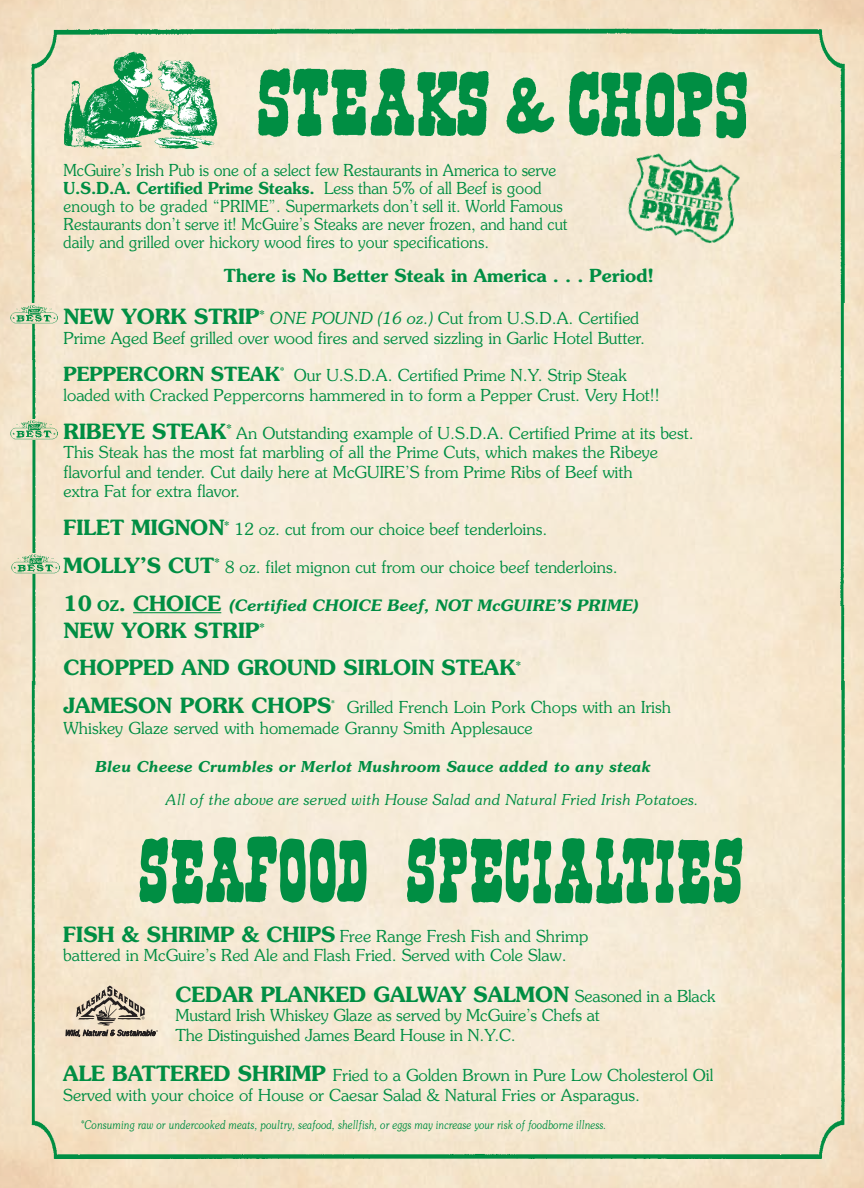
<style>
.page{position:relative;width:864px;height:1188px;background:#fff}
.page>*{position:absolute;margin:0;border:0;box-sizing:border-box;transform-origin:0 0}
.t1{font:72px "Mc Guires Menu Headings";letter-spacing:-.555em;color:#008e43}
.t2{font:600 21px/37.8px "Souvenir";color:#008e43}
.t3{font:600 18px "Souvenir";color:#008e43}
.t4{font:300 16.5px/19.5px "Souvenir";color:#008e43}
.t5{font:300 16.5px/18px "Souvenir";color:#008e43;scale:.95 1}
.t6{font:italic 600 15.75px "Souvenir";color:#008e43}
.t7{font:italic 300 15px "Souvenir";color:#008e43}
.t8{font:italic 600 15px "Souvenir";color:#008e43}
.t9{font:italic 300 12px "Souvenir";color:#008e43;scale:.81 1}
.s1{font-weight:600}
.s2{font-weight:600;font-size:21px}
.s3{font-style:italic}
.s4{font-weight:600;font-size:19.5px}
.s5{font-style:normal;font-size:21px}
.s6{font-style:normal;font-size:14.7px}
.s7{font-weight:300;font-size:16.5px}
.s8{font-style:normal}
</style>
<div class="page">
<img style="left:0;top:0;width:864px;height:682px">
<img style="left:0;top:682px;width:864px;height:506px">
<img style="left:0;top:21px;width:864px;height:281px">
<img style="left:834px;top:70px;width:30px;height:536px">
<img style="left:16px;top:324px;width:44px;height:35px">
<img style="left:12px;top:359px;width:45px;height:59px">
<img style="left:12px;top:574px;width:45px;height:111px">
<img style="left:11px;top:419px;width:48px;height:155px">
<img style="left:624px;top:150px;width:119px;height:97px">
<img style="left:64px;top:51px;width:154px;height:99px">
<img style="left:256px;top:66px;width:492px;height:73px">
<img style="left:10px;top:303px;width:47px;height:21px">
<svg style="left:66px;top:986px;width:92px;height:51px;background:#c1b4a0"></svg>
<img style="left:821px;top:606px;width:43px;height:84px">
<hr style="left:133px;top:612px;width:88px;height:1px;background:#008e43">
<p class="t5" style="left:63px;top:161px;width:532px">McGuire’s Irish Pub is one of a select few Restaurants in America to serve <span class="s1">U.S.D.A. Certified Prime Steaks.</span> Less than 5% of all Beef is good enough to be graded “PRIME”. Supermarkets don’t sell it. World Famous Restaurants don’t serve it! McGuire’s Steaks are never frozen, and hand cut daily and grilled over hickory wood fires to your specifications.</p>
<p class="t3" style="left:224px;top:264px;width:432px">There is No Better Steak in America . . . Period!</p>
<p class="t4" style="left:63px;top:309px;width:583px"><span class="s2">NEW YORK STRIP</span><sup>*</sup> <span class="s3">ONE POUND (16 oz.)</span> Cut from U.S.D.A. Certified<br>Prime Aged Beef grilled over wood fires and served sizzling in Garlic Hotel Butter.</p>
<p class="t4" style="left:63px;top:366px;width:598px"><span class="s4">PEPPERCORN STEAK</span><sup>*</sup> Our U.S.D.A. Certified Prime N.Y. Strip Steak loaded with Cracked Peppercorns hammered in to form a Pepper Crust. Very Hot!!</p>
<p class="t4" style="left:63px;top:423px;width:632px"><span class="s2">RIBEYE STEAK</span><sup>*</sup> An Outstanding example of U.S.D.A. Certified Prime at its best.<br>This Steak has the most fat marbling of all the Prime Cuts, which makes the Ribeye flavorful and tender. Cut daily here at McGUIRE’S from Prime Ribs of Beef with<br>extra Fat for extra flavor.</p>
<p class="t4" style="left:63px;top:519px;width:485px"><span class="s2">FILET MIGNON</span><sup>*</sup> 12 oz. cut from our choice beef tenderloins.</p>
<p class="t4" style="left:63px;top:557px;width:556px"><span class="s2">MOLLY’S CUT</span><sup>*</sup> 8 oz. filet mignon cut from our choice beef tenderloins.</p>
<p class="t6" style="left:63px;top:595px;width:576px"><span class="s5">10</span> <span class="s6">oz</span><span class="s5">. CHOICE</span> (Certified CHOICE Beef, NOT McGUIRE’S PRIME)</p>
<p class="t2" style="left:63px;top:611px;width:459px">NEW YORK STRIP<sup>*<br></sup>CHOPPED AND GROUND SIRLOIN STEAK<sup>*</sup></p>
<p class="t4" style="left:63px;top:697px;width:609px;line-height:21px"><span class="s2">JAMESON PORK CHOPS</span><sup>*</sup> Grilled French Loin Pork Chops with an Irish<br>Whiskey Glaze served with homemade Granny Smith Applesauce</p>
<p class="t8" style="left:95px;top:757px;width:557px">Bleu Cheese Crumbles or Merlot Mushroom Sauce added to any steak</p>
<p class="t7" style="left:166px;top:790px;width:535px">All of the above are served with House Salad and Natural Fried Irish Potatoes.</p>
<h1 class="t1" style="left:102px;top:835px;width:648px">SEAFOOD SPECIALTIES</h1>
<p class="t4" style="left:63px;top:926px;width:527px"><span class="s2">FISH &amp; SHRIMP &amp; CHIPS</span> Free Range Fresh Fish and Shrimp battered in McGuire’s Red Ale and Flash Fried. Served with Cole Slaw.</p>
<p class="t2" style="left:175px;top:975px;width:541px">CEDAR PLANKED GALWAY SALMON <span class="s7">Seasoned in a Black</span></p>
<p class="t4" style="left:175px;top:1006px;width:426px">Mustard Irish Whiskey Glaze as served by McGuire’s Chefs at<br>The Distinguished James Beard House in N.Y.C.</p>
<p class="t4" style="left:63px;top:1066px;width:652px"><span class="s2">ALE BATTERED SHRIMP</span> Fried to a Golden Brown in Pure Low Cholesterol Oil<br>Served with your choice of House or Caesar Salad &amp; Natural Fries or Asparagus.</p>
<p class="t9" style="left:81px;top:1118px;width:650px"><span class="s8">*</span>Consuming raw or undercooked meats, poultry, seafood, shellfish, or eggs may increase your risk of foodborne illness.</p>
</div>
